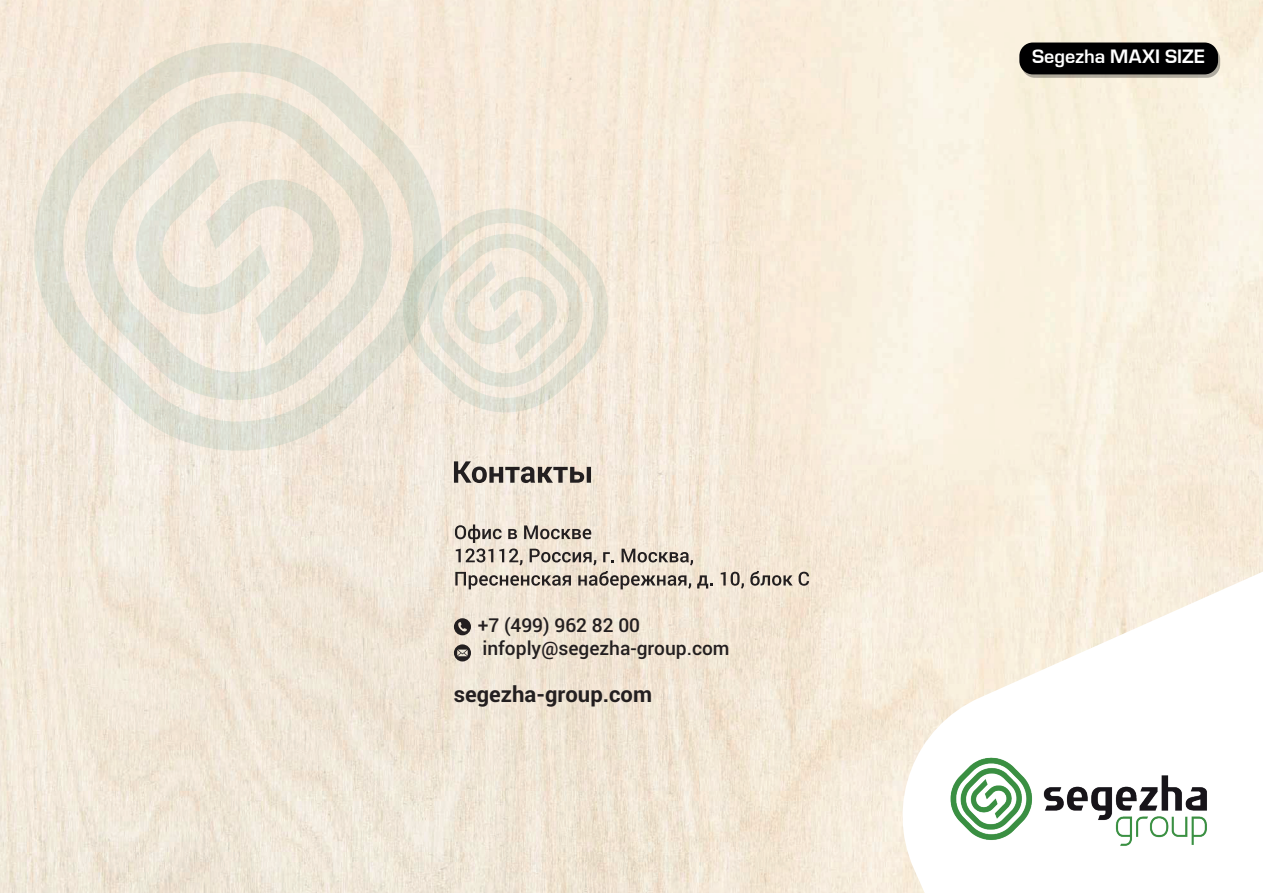
<style>
.page{position:relative;width:1263px;height:893px;background:#fff}
.page>*{position:absolute;margin:0;border:0;box-sizing:border-box;transform-origin:0 0}
.t1{font:700 22.05px "Roboto";color:#231f20}
.t2{font:500 19.2px/23.2px "Roboto";color:#231f20}
.t3{font:18px "Europe Demi Normal";color:#fff}
</style>
<div class="page">
<img style="left:0;top:0;width:1263px;height:893px">
<svg style="left:885px;top:491px;width:378px;height:402px"></svg>
<img style="left:947px;top:754px;width:265px;height:97px">
<svg style="left:454px;top:461px;width:137px;height:22px;background:#9e978f"></svg>
<svg style="left:455px;top:524px;width:141px;height:41px;background:#c1b8ac"></svg>
<svg style="left:603px;top:552px;width:11px;height:10px"></svg>
<svg style="left:621px;top:549px;width:72px;height:16px"></svg>
<svg style="left:455px;top:572px;width:116px;height:17px;background:#b2a99f"></svg>
<svg style="left:578px;top:571px;width:113px;height:18px;background:#b3aa9e"></svg>
<svg style="left:697px;top:575px;width:15px;height:13px"></svg>
<svg style="left:721px;top:572px;width:23px;height:17px"></svg>
<svg style="left:750px;top:571px;width:43px;height:15px"></svg>
<svg style="left:799px;top:572px;width:10px;height:14px"></svg>
<svg style="left:454px;top:644px;width:17px;height:17px"></svg>
<svg style="left:454px;top:618px;width:17px;height:17px"></svg>
<svg style="left:33px;top:41px;width:411px;height:411px;background:#eae4d6"></svg>
<svg style="left:129px;top:148px;width:218px;height:198px;background:#eae4d6"></svg>
<svg style="left:401px;top:207px;width:209px;height:207px;background:#e9e3d5"></svg>
<svg style="left:1021px;top:46px;width:199px;height:32px"></svg>
<div style="left:1019px;top:43px;width:199px;height:31px;background:#000001;border-radius:14px"></div>
<p class="t2" style="left:478px;top:613px;width:253px">+7 (499) 962 82 00 infoply@segezha-group.com</p>
<p class="t1" style="left:454px;top:679px;width:200px">segezha-group.com</p>
<p class="t3" style="left:1032px;top:46px;width:174px">Segezha MAXI SIZE</p>
</div>
